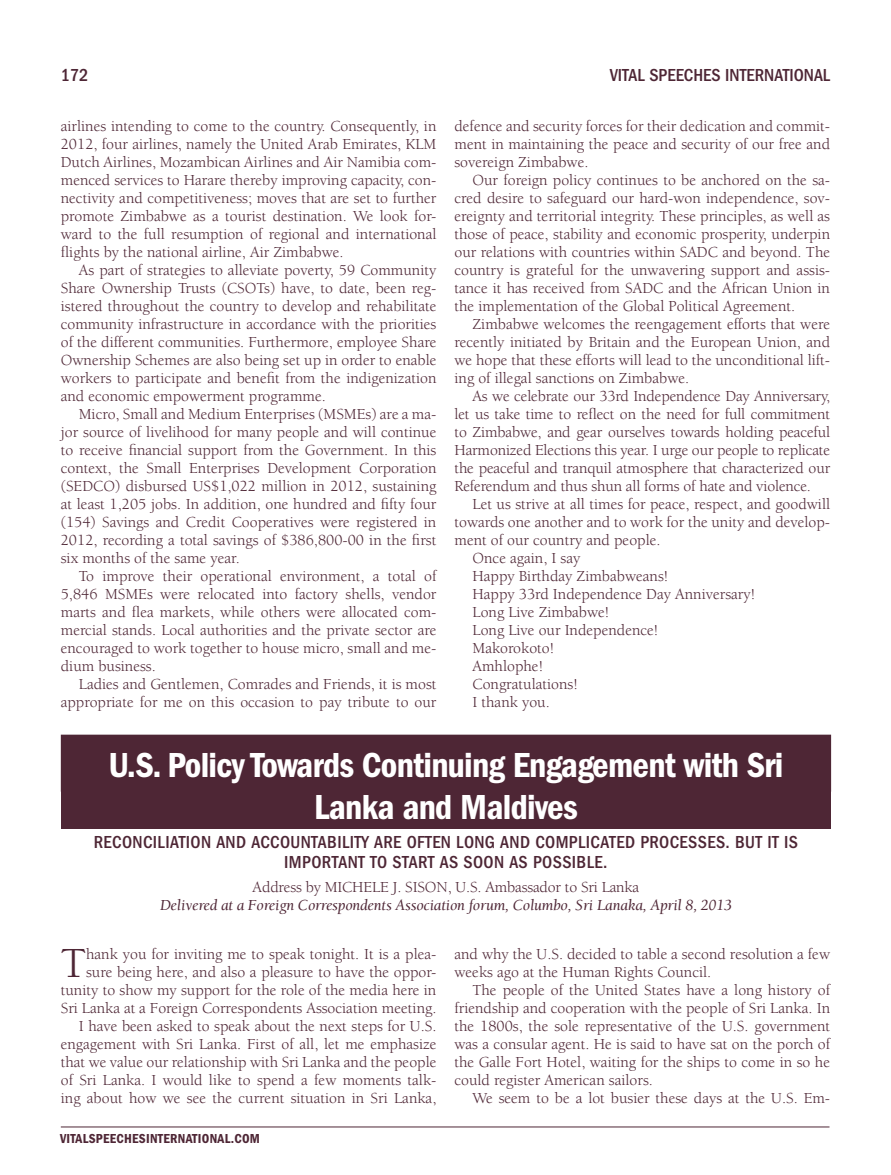
<style>
.page{position:relative;width:891px;height:1175px;background:#fff}
.page>*{position:absolute;margin:0;border:0;box-sizing:border-box;transform-origin:0 0}
.t1{font:44.1px "Berkeley";color:#4e2635}
.t2{font:36px/42px "ITC Franklin Gothic Std Dm Cd";letter-spacing:-.02em;color:#fff;text-align:center}
.t3{font:500 condensed 18px/19.5px "ITC Franklin Gothic Std";letter-spacing:.02em;color:#4e2635;text-align:center}
.t4{font:500 condensed 18px "ITC Franklin Gothic Std";color:#4e2635}
.t5{font:15.75px/18px "Berkeley";color:#4e2635;text-align:justify}
.t6{font:italic 15.75px "Berkeley";letter-spacing:-.01em;color:#4e2635}
.t7{font:13.5px "ITC Franklin Gothic Std Dm Cd";letter-spacing:.02em;color:#4e2635}
</style>
<div class="page">
<hr style="left:61px;top:1126px;width:769px;height:1px;background:#4e2635">
<div style="left:61px;top:756px;width:769px;height:72px;background:#4e2635"></div>
<div style="left:61px;top:734px;width:770px;height:57px;background:#4e2635"></div>
<p class="t3" style="left:61px;top:65px;width:29px">172</p>
<p class="t4" style="left:610px;top:65px;width:125px">VITAL SPEECHES INTERNATIONAL</p>
<p class="t5" style="left:61px;top:117px;width:377px">airlines intending to come to the country. Consequently, in 2012, four airlines, namely the United Arab Emirates, KLM Dutch Airlines, Mozambican Airlines and Air Namibia com&shy;menced services to Harare thereby improving capacity, con&shy;nectivity and competitiveness; moves that are set to further promote Zimbabwe as a tourist destination. We look for&shy;ward to the full resumption of regional and international flights by the national airline, Air Zimbabwe.</p>
<p class="t5" style="left:61px;top:261px;width:377px;text-indent:18px">As part of strategies to alleviate poverty, 59 Community Share Ownership Trusts (CSOTs) have, to date, been reg&shy;istered throughout the country to develop and rehabilitate community infrastructure in accordance with the priorities of the different communities. Furthermore, employee Share Ownership Schemes are also being set up in order to enable workers to participate and benefit from the indigenization and economic empowerment programme.</p>
<p class="t5" style="left:61px;top:405px;width:377px;text-indent:18px">Micro, Small and Medium Enterprises (MSMEs) are a ma&shy;jor source of livelihood for many people and will continue to receive financial support from the Government. In this context, the Small Enterprises Development Corporation (SEDCO) disbursed US$1,022 million in 2012, sustaining at least 1,205 jobs. In addition, one hundred and fifty four (154) Savings and Credit Cooperatives were registered in 2012, recording a total savings of $386,800-00 in the first six months of the same year.</p>
<p class="t5" style="left:61px;top:567px;width:377px;text-indent:18px">To improve their operational environment, a total of 5,846 MSMEs were relocated into factory shells, vendor marts and flea markets, while others were allocated com&shy;mercial stands. Local authorities and the private sector are encouraged to work together to house micro, small and me&shy;dium business.</p>
<p class="t5" style="left:61px;top:675px;width:377px;text-align:right">Ladies and Gentlemen, Comrades and Friends, it is most appropriate for me on this occasion to pay tribute to our</p>
<p class="t5" style="left:454px;top:117px;width:377px">defence and security forces for their dedication and commit&shy;ment in maintaining the peace and security of our free and sovereign Zimbabwe.</p>
<p class="t5" style="left:454px;top:171px;width:377px;text-indent:18px">Our foreign policy continues to be anchored on the sa&shy;cred desire to safeguard our hard-won independence, sov&shy;ereignty and territorial integrity. These principles, as well as those of peace, stability and economic prosperity, underpin our relations with countries within SADC and beyond. The country is grateful for the unwavering support and assis&shy;tance it has received from SADC and the African Union in the implementation of the Global Political Agreement.</p>
<p class="t5" style="left:454px;top:315px;width:377px;text-indent:18px">Zimbabwe welcomes the reengagement efforts that were recently initiated by Britain and the European Union, and we hope that these efforts will lead to the unconditional lift&shy;ing of illegal sanctions on Zimbabwe.</p>
<p class="t5" style="left:454px;top:387px;width:377px;text-indent:18px">As we celebrate our 33rd Independence Day Anniversary, let us take time to reflect on the need for full commitment to Zimbabwe, and gear ourselves towards holding peaceful Harmonized Elections this year. I urge our people to replicate the peaceful and tranquil atmosphere that characterized our Referendum and thus shun all forms of hate and violence.</p>
<p class="t5" style="left:472px;top:495px;width:359px">Let us strive at all times for peace, respect, and goodwill</p>
<p class="t5" style="left:454px;top:513px;width:377px">towards one another and to work for the unity and develop-</p>
<p class="t5" style="left:454px;top:531px;width:208px">ment of our country and people.</p>
<p class="t5" style="left:472px;top:549px;width:109px">Once again, I say</p>
<p class="t5" style="left:472px;top:567px;width:197px">Happy Birthday Zimbabweans!</p>
<p class="t5" style="left:472px;top:585px;width:284px">Happy 33rd Independence Day Anniversary!</p>
<p class="t5" style="left:472px;top:603px;width:138px">Long Live Zimbabwe!</p>
<p class="t5" style="left:472px;top:621px;width:187px">Long Live our Independence!</p>
<p class="t5" style="left:472px;top:639px;width:83px">Makorokoto!</p>
<p class="t5" style="left:472px;top:657px;width:72px">Amhlophe!</p>
<p class="t5" style="left:472px;top:675px;width:107px">Congratulations!</p>
<p class="t5" style="left:472px;top:693px;width:79px">I thank you.</p>
<h2 class="t2" style="left:109px;top:744px;width:676px">U.S. Policy Towards Continuing Engagement with Sri<br>Lanka and Maldives</h2>
<p class="t3" style="left:94px;top:832px;width:706px">RECONCILIATION AND ACCOUNTABILITY ARE OFTEN LONG AND COMPLICATED PROCESSES. BUT IT IS<br>IMPORTANT TO START AS SOON AS POSSIBLE.</p>
<p class="t5" style="left:253px;top:878px;width:388px">Address by MICHELE J. SISON, U.S. Ambassador to Sri Lanka</p>
<p class="t6" style="left:160px;top:897px;width:573px">Delivered at a Foreign Correspondents Association forum, Columbo, Sri Lanaka, April 8, 2013</p>
<p class="t5" style="left:61px;top:945px;width:377px;text-align:right">hank you for inviting me to speak tonight. It is a plea&shy;sure being here, and also a pleasure to have the oppor&shy;tunity to show my support for the role of the media here in Sri Lanka at a Foreign Correspondents Association meeting.<br>I have been asked to speak about the next steps for U.S. engagement with Sri Lanka. First of all, let me emphasize that we value our relationship with Sri Lanka and the people of Sri Lanka. I would like to spend a few moments talk&shy;ing about how we see the current situation in Sri Lanka,</p>
<p class="t5" style="left:454px;top:945px;width:377px">and why the U.S. decided to table a second resolution a few weeks ago at the Human Rights Council.</p>
<h1 class="t1" style="left:61px;top:939px;width:27px">T</h1>
<p class="t5" style="left:454px;top:981px;width:377px;text-indent:18px">The people of the United States have a long history of friendship and cooperation with the people of Sri Lanka. In the 1800s, the sole representative of the U.S. government was a consular agent. He is said to have sat on the porch of the Galle Fort Hotel, waiting for the ships to come in so he could register American sailors.</p>
<p class="t5" style="left:472px;top:1089px;width:359px">We seem to be a lot busier these days at the U.S. Em-</p>
<p class="t7" style="left:60px;top:1130px;width:201px">VITALSPEECHESINTERNATIONAL.COM</p>
</div>
